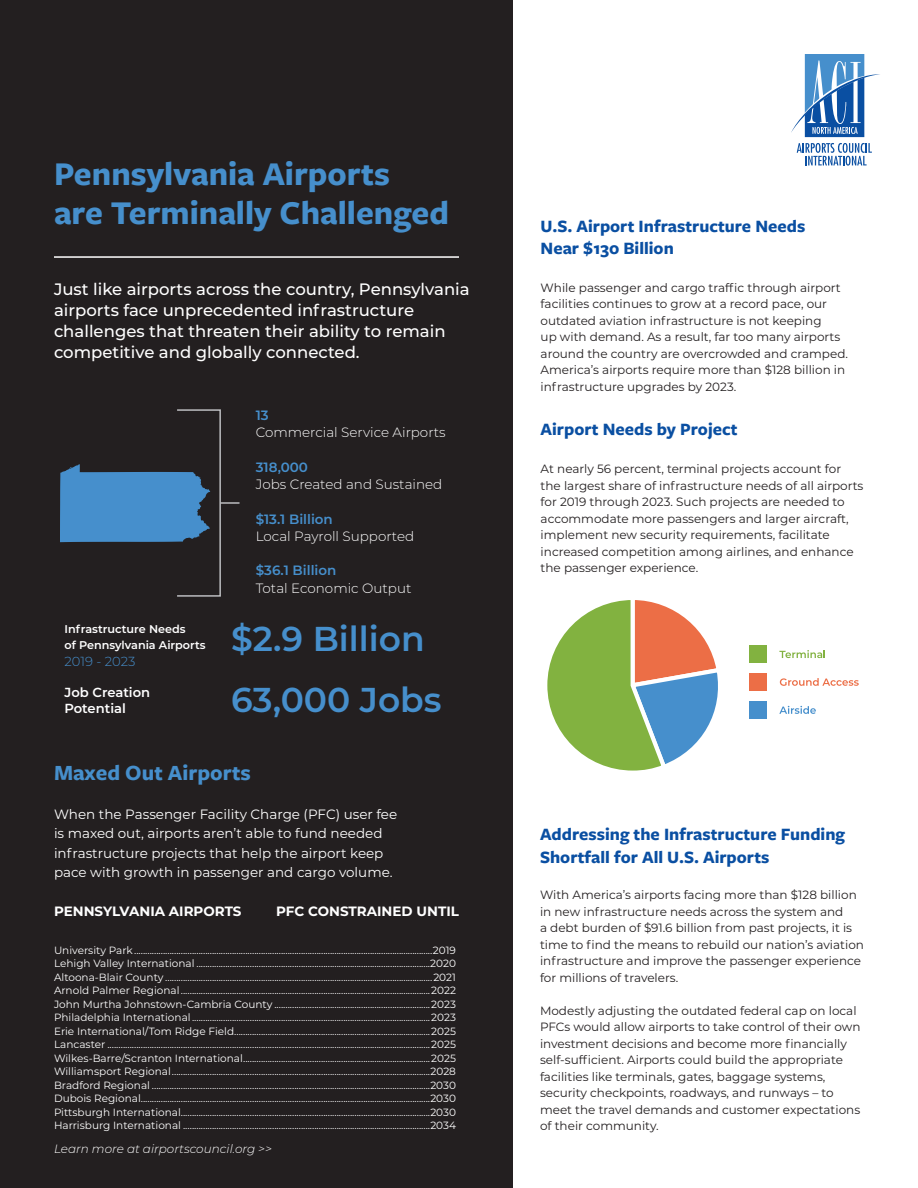
<style>
.page{position:relative;width:918px;height:1188px;background:#fff}
.page>*{position:absolute;margin:0;border:0;box-sizing:border-box;transform-origin:0 0}
.t1{font:700 34.5px "Freight Sans Pro";color:#468fcc}
.t2{font:600 34.5px "Montserrat";color:#468fcc}
.t3{font:700 22.5px "Freight Sans Pro";color:#468fcc}
.t4{font:700 18px/22.5px "Freight Sans Pro";color:#0a4fa2}
.t5{font:500 16.5px/21px "Montserrat";color:#fff}
.t6{font:13.5px/19.5px "Montserrat";color:#fff}
.t7{font:300 13.5px/17.2px "Montserrat";color:#fff}
.t8{font:700 13.5px "Montserrat";color:#fff}
.t9{font:600 13.2px/16.5px "Montserrat";color:#fff}
.t10{font:300 13.2px "Montserrat";color:#468fcc}
.t11{font:12px/16.5px "Montserrat";color:#231f20}
.t12{font:italic 300 12px "Montserrat";color:#fff}
.t13{font:600 11.25px/16.5px "Montserrat";color:#fff}
.t14{font:10.5px "Montserrat";color:#fff}
.s1{font-weight:600;color:#468fcc}
</style>
<div class="page">
<div style="left:0;top:0;width:513px;height:1188px;background:#231f20"></div>
<hr style="left:54px;top:256px;width:405px;height:2px;background:#fff">
<svg style="left:791px;top:54px;width:89px;height:83px"></svg>
<svg style="left:797px;top:143px;width:75px;height:23px"></svg>
<div style="left:176px;top:409px;width:45px;height:188px;border:2px solid #bcbdc0"></div>
<hr style="left:220px;top:502px;width:20px;height:2px;background:#bcbdc0">
<svg style="left:60px;top:464px;width:150px;height:78px;background:#407db1"></svg>
<svg style="left:547px;top:600px;width:171px;height:171px"></svg>
<div style="left:749px;top:645px;width:18px;height:18px;background:#82b240"></div>
<svg style="left:779px;top:650px;width:46px;height:8px"></svg>
<div style="left:749px;top:673px;width:18px;height:18px;background:#ec6e46"></div>
<svg style="left:780px;top:678px;width:79px;height:8px"></svg>
<div style="left:749px;top:701px;width:18px;height:18px;background:#468fcc"></div>
<svg style="left:779px;top:706px;width:37px;height:8px"></svg>
<p class="t1" style="left:54px;top:150px;width:337px">Pennsylvania Airports</p>
<p class="t1" style="left:54px;top:189px;width:397px">are Terminally Challenged</p>
<p class="t5" style="left:54px;top:278px;width:417px">Just like airports across the country, Pennsylvania airports face unprecedented infrastructure challenges that threaten their ability to remain competitive and globally connected.</p>
<p class="t7" style="left:256px;top:406px;width:191px"><span class="s1">13<br></span>Commercial Service Airports</p>
<p class="t7" style="left:256px;top:458px;width:188px"><span class="s1">318,000<br></span>Jobs Created and Sustained</p>
<p class="t7" style="left:256px;top:510px;width:160px"><span class="s1">$13.1 Billion<br></span>Local Payroll Supported</p>
<p class="t7" style="left:256px;top:562px;width:157px"><span class="s1">$36.1 Billion<br></span>Total Economic Output</p>
<p class="t2" style="left:231px;top:614px;width:195px">$2.9 Billion</p>
<p class="t13" style="left:64px;top:620px;width:143px">Infrastructure Needs<br>of Pennsylvania Airports</p>
<p class="t10" style="left:64px;top:652px;width:72px">2019 - 2023</p>
<p class="t9" style="left:64px;top:683px;width:87px">Job Creation<br>Potential</p>
<p class="t2" style="left:231px;top:675px;width:212px">63,000 Jobs</p>
<p class="t3" style="left:54px;top:757px;width:198px">Maxed Out Airports</p>
<p class="t6" style="left:54px;top:803px;width:345px">When the Passenger Facility Charge (PFC) user fee is maxed out, airports aren’t able to fund needed infrastructure projects that help the airport keep</p>
<p class="t6" style="left:54px;top:862px;width:340px">pace with growth in passenger and cargo volume.</p>
<p class="t8" style="left:54px;top:901px;width:189px">PENNSYLVANIA AIRPORTS</p>
<p class="t8" style="left:276px;top:901px;width:184px">PFC CONSTRAINED UNTIL</p>
<p class="t14" style="left:54px;top:943px;width:404px">University Park......................................................................................................................................2019</p>
<p class="t14" style="left:54px;top:956px;width:404px">Lehigh Valley International .........................................................................................................2020</p>
<p class="t14" style="left:54px;top:970px;width:404px">Altoona-Blair County ........................................................................................................................2021</p>
<p class="t14" style="left:54px;top:983px;width:404px">Arnold Palmer Regional................................................................................................................2022</p>
<p class="t14" style="left:54px;top:997px;width:404px">John Murtha Johnstown-Cambria County ......................................................................2023</p>
<p class="t14" style="left:54px;top:1010px;width:404px">Philadelphia International...........................................................................................................2023</p>
<p class="t14" style="left:54px;top:1024px;width:404px">Erie International/Tom Ridge Field........................................................................................2025</p>
<p class="t14" style="left:54px;top:1037px;width:404px">Lancaster .................................................................................................................................................2025</p>
<p class="t14" style="left:54px;top:1051px;width:404px">Wilkes-Barre/Scranton International....................................................................................2025</p>
<p class="t14" style="left:54px;top:1064px;width:404px">Williamsport Regional....................................................................................................................2028</p>
<p class="t14" style="left:54px;top:1078px;width:404px">Bradford Regional .............................................................................................................................2030</p>
<p class="t14" style="left:54px;top:1091px;width:404px">Dubois Regional..................................................................................................................................2030</p>
<p class="t14" style="left:54px;top:1105px;width:404px">Pittsburgh International................................................................................................................2030</p>
<p class="t14" style="left:54px;top:1118px;width:404px">Harrisburg International ...............................................................................................................2034</p>
<p class="t12" style="left:54px;top:1141px;width:219px">Learn more at airportscouncil.org &gt;&gt;</p>
<p class="t4" style="left:541px;top:214px;width:266px">U.S. Airport Infrastructure Needs</p>
<p class="t4" style="left:541px;top:237px;width:135px">Near $130 Billion</p>
<p class="t11" style="left:541px;top:279px;width:309px">While passenger and cargo traffic through airport facilities continues to grow at a record pace, our outdated aviation infrastructure is not keeping<br>up with demand. As a result, far too many airports around the country are overcrowded and cramped.<br>America’s airports require more than $128 billion in infrastructure upgrades by 2023.</p>
<p class="t4" style="left:541px;top:418px;width:198px">Airport Needs by Project</p>
<p class="t11" style="left:541px;top:461px;width:324px">At nearly 56 percent, terminal projects account for the largest share of infrastructure needs of all airports for 2019 through 2023. Such projects are needed to accommodate more passengers and larger aircraft, implement new security requirements, facilitate increased competition among airlines, and enhance the passenger experience.</p>
<p class="t4" style="left:540px;top:822px;width:307px">Addressing the Infrastructure Funding<br>Shortfall for All U.S. Airports</p>
<p class="t11" style="left:540px;top:886px;width:326px">With America’s airports facing more than $128 billion in new infrastructure needs across the system and<br>a debt burden of $91.6 billion from past projects, it is time to find the means to rebuild our nation’s aviation infrastructure and improve the passenger experience for millions of travelers.</p>
<p class="t11" style="left:540px;top:1002px;width:322px">Modestly adjusting the outdated federal cap on local PFCs would allow airports to take control of their own investment decisions and become more financially self-sufficient. Airports could build the appropriate facilities like terminals, gates, baggage systems, security checkpoints, roadways, and runways – to meet the travel demands and customer expectations of their community.</p>
</div>
